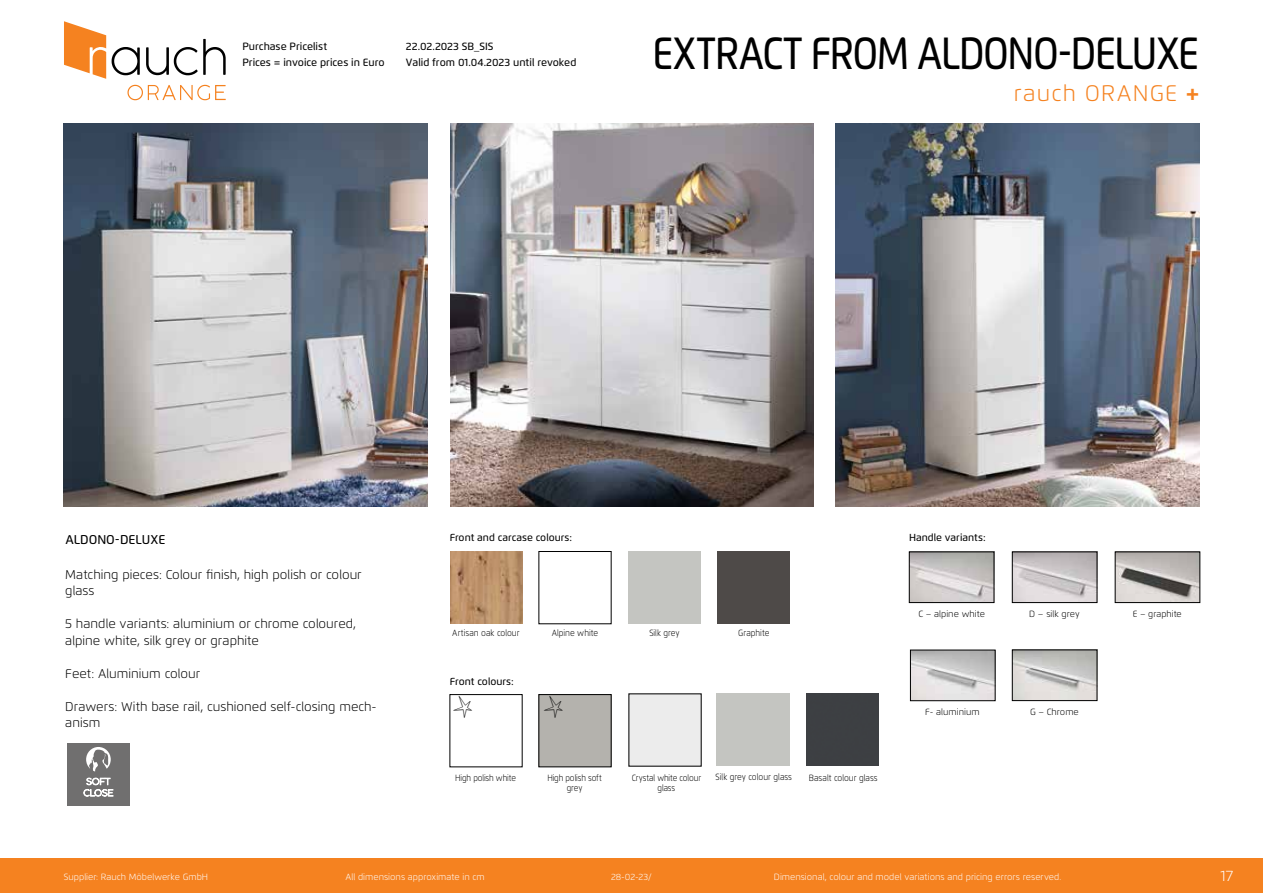
<style>
.page{position:relative;width:1263px;height:893px;background:#fff}
.page>*{position:absolute;margin:0;border:0;box-sizing:border-box;transform-origin:0 0}
.t1{font:500 45px "Flexo";letter-spacing:-.035em;color:#000;scale:.85 1}
.t2{font:300 22.5px "Flexo";letter-spacing:.05em;color:#f58220}
.t3{font:300 15px "Flexo";color:#fff}
.t4{font:300 12.75px/16.5px "Flexo";color:#000}
.t5{font:500 12.75px "Flexo";color:#000}
.t6{font:500 10.5px "Flexo";color:#000}
.t7{font:500 10.2px "Flexo";color:#000}
.t8{font:300 9px "Flexo";color:#fff}
.t9{font:300 9px "Flexo";color:#000;scale:.9 1}
.t10{font:300 9px/10.5px "Flexo";color:#000;text-align:center;scale:.88 1}
.t11{font:300 9px "Flexo";color:#000}
.s1{font-weight:700}
</style>
<div class="page">
<div style="left:0;top:859px;width:1263px;height:34px;background:#f58220"></div>
<svg style="left:112px;top:47px;width:28px;height:28px"></svg>
<svg style="left:146px;top:39px;width:80px;height:36px"></svg>
<svg style="left:127px;top:85px;width:99px;height:15px"></svg>
<svg style="left:64px;top:21px;width:42px;height:58px"></svg>
<div style="left:67px;top:743px;width:63px;height:63px;background:#706f6f"></div>
<svg style="left:86px;top:747px;width:25px;height:24px"></svg>
<svg style="left:84px;top:778px;width:29px;height:18px"></svg>
<div style="left:718px;top:552px;width:72px;height:72px;background:#4e4a48"></div>
<div style="left:806px;top:694px;width:72px;height:72px;background:#3d3f43"></div>
<img style="left:450px;top:552px;width:72px;height:72px">
<img style="left:835px;top:123px;width:364px;height:383px">
<img style="left:450px;top:123px;width:364px;height:383px">
<img style="left:64px;top:123px;width:363px;height:383px">
<img style="left:912px;top:652px;width:81px;height:47px">
<div style="left:910px;top:650px;width:85px;height:51px;border:1px solid #000"></div>
<img style="left:1014px;top:652px;width:81px;height:47px">
<div style="left:1012px;top:650px;width:85px;height:51px;border:1px solid #000"></div>
<img style="left:911px;top:554px;width:81px;height:47px">
<div style="left:909px;top:552px;width:85px;height:51px;border:1px solid #000"></div>
<img style="left:1014px;top:554px;width:81px;height:47px">
<div style="left:1012px;top:552px;width:85px;height:51px;border:1px solid #000"></div>
<img style="left:1117px;top:554px;width:81px;height:47px">
<div style="left:1115px;top:552px;width:85px;height:51px;border:1px solid #000"></div>
<svg style="left:453px;top:695px;width:19px;height:1px"></svg>
<svg style="left:544px;top:696px;width:19px;height:22px"></svg>
<p class="t6" style="left:242px;top:40px;width:86px">Purchase Pricelist</p>
<p class="t6" style="left:406px;top:40px;width:89px">22.02.2023 SB_SIS</p>
<p class="t6" style="left:242px;top:56px;width:144px">Prices = invoice prices in Euro</p>
<p class="t6" style="left:406px;top:56px;width:172px">Valid from 01.04.2023 until revoked</p>
<h1 class="t1" style="left:652px;top:26px;width:645px">EXTRACT FROM ALDONO-DELUXE</h1>
<h2 class="t2" style="left:1014px;top:79px;width:187px">rauch ORANGE <span class="s1">+</span></h2>
<p class="t5" style="left:65px;top:532px;width:101px">ALDONO-DELUXE</p>
<p class="t4" style="left:65px;top:566px;width:298px">Matching pieces: Colour finish, high polish or colour glass</p>
<p class="t4" style="left:65px;top:615px;width:292px">5 handle variants: aluminium or chrome coloured, alpine white, silk grey or graphite</p>
<p class="t4" style="left:65px;top:665px;width:137px">Feet: Aluminium colour</p>
<p class="t4" style="left:65px;top:698px;width:313px">Drawers: With base rail, cushioned self-closing mech&shy;anism</p>
<p class="t7" style="left:450px;top:532px;width:124px">Front and carcase colours:</p>
<p class="t7" style="left:909px;top:532px;width:78px">Handle variants:</p>
<p class="t11" style="left:918px;top:608px;width:68px">C – alpine white</p>
<p class="t11" style="left:1029px;top:608px;width:52px">D – silk grey</p>
<p class="t11" style="left:1133px;top:608px;width:51px">E – graphite</p>
<p class="t9" style="left:452px;top:627px;width:76px">Artisan oak colour</p>
<p class="t9" style="left:552px;top:627px;width:53px">Alpine white</p>
<p class="t9" style="left:649px;top:627px;width:35px">Silk grey</p>
<p class="t9" style="left:738px;top:627px;width:36px">Graphite</p>
<p class="t7" style="left:450px;top:675px;width:65px">Front colours:</p>
<p class="t11" style="left:925px;top:706px;width:56px">F- aluminium</p>
<p class="t11" style="left:1030px;top:706px;width:50px">G – Chrome</p>
<p class="t10" style="left:455px;top:773px;width:70px">High polish white</p>
<p class="t10" style="left:547px;top:773px;width:63px">High polish soft grey</p>
<p class="t10" style="left:632px;top:773px;width:80px">Crystal white colour glass</p>
<p class="t9" style="left:716px;top:771px;width:86px">Silk grey colour glass</p>
<p class="t9" style="left:809px;top:772px;width:78px">Basalt colour glass</p>
<p class="t8" style="left:64px;top:871px;width:146px">Supplier: Rauch Möbelwerke GmbH</p>
<p class="t8" style="left:346px;top:871px;width:141px">All dimensions approximate in cm</p>
<p class="t8" style="left:611px;top:871px;width:42px">28-02-23/</p>
<p class="t8" style="left:774px;top:871px;width:289px">Dimensional, colour and model variations and pricing errors reserved.</p>
<p class="t3" style="left:1220px;top:866px;width:14px">17</p>
</div>
